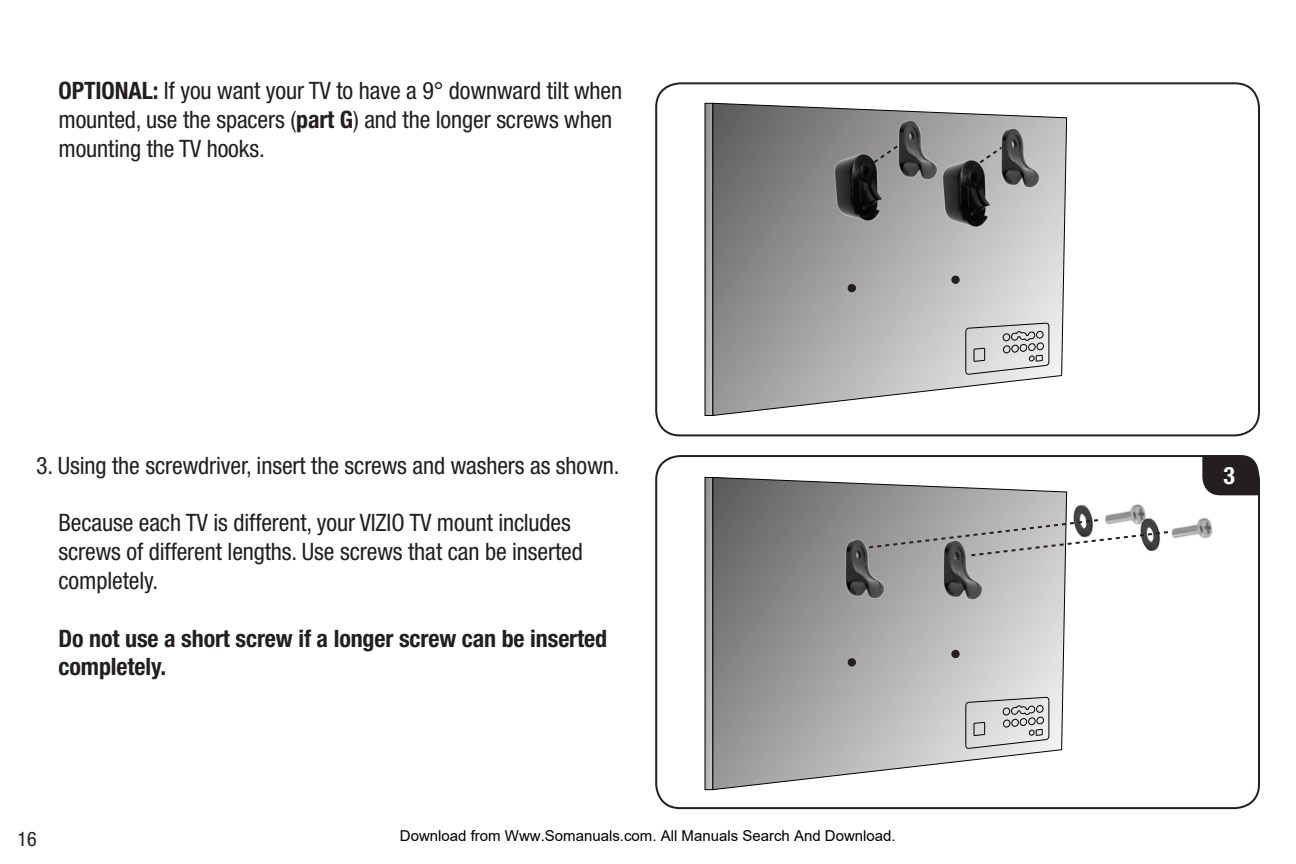
<style>
.page{position:relative;width:1296px;height:864px;background:#fff}
.page>*{position:absolute;margin:0;border:0;box-sizing:border-box;transform-origin:0 0}
.t1{font:condensed 24px/28.8px "Helvetica Neue LT Std";letter-spacing:-.005em;color:#231f20}
.t2{font:700 condensed 24px/28.8px "Helvetica Neue LT Std";letter-spacing:-.005em;color:#231f20}
.t3{font:700 condensed 24px "Helvetica Neue LT Std";color:#fff}
.t4{font:condensed 20px "Helvetica Neue LT Std";color:#231f20}
.t5{font:15px "Arial";color:#000}
.s1{font-weight:700}
</style>
<div class="page">
<div style="left:655px;top:455px;width:605px;height:354px;border:2px solid #231f20;border-radius:24px"></div>
<svg style="left:712px;top:477px;width:353px;height:314px;background:#acabab"></svg>
<svg style="left:707px;top:479px;width:4px;height:309px"></svg>
<div style="left:705px;top:477px;width:8px;height:313px;border:1px solid #000"></div>
<svg style="left:965px;top:696px;width:85px;height:53px;background:#c5c4c4"></svg>
<div style="left:951px;top:650px;width:9px;height:8px;background:#231f20;border-radius:50%"></div>
<div style="left:848px;top:658px;width:8px;height:9px;background:#231f20;border-radius:50%"></div>
<img style="left:931px;top:558px;width:57px;height:41px">
<img style="left:833px;top:537px;width:57px;height:61px">
<svg style="left:1226px;top:455px;width:33px;height:40px"></svg>
<img style="left:1226px;top:459px;width:5px;height:37px">
<img style="left:1000px;top:455px;width:226px;height:144px">
<img style="left:1010px;top:471px;width:149px;height:100px">
<img style="left:1077px;top:484px;width:149px;height:100px">
<svg style="left:867px;top:518px;width:303px;height:40px"></svg>
<div style="left:655px;top:82px;width:605px;height:354px;border:2px solid #231f20;border-radius:24px"></div>
<svg style="left:712px;top:102px;width:356px;height:314px;background:#afaeae"></svg>
<svg style="left:707px;top:105px;width:4px;height:309px"></svg>
<div style="left:705px;top:103px;width:8px;height:313px;border:1px solid #000"></div>
<svg style="left:965px;top:322px;width:85px;height:53px;background:#c5c4c4"></svg>
<div style="left:951px;top:276px;width:9px;height:8px;background:#231f20;border-radius:50%"></div>
<div style="left:848px;top:284px;width:8px;height:8px;background:#231f20;border-radius:50%"></div>
<img style="left:831px;top:148px;width:55px;height:79px">
<img style="left:938px;top:154px;width:55px;height:79px">
<svg style="left:858px;top:139px;width:28px;height:35px"></svg>
<svg style="left:964px;top:139px;width:24px;height:35px"></svg>
<img style="left:988px;top:126px;width:58px;height:62px">
<img style="left:886px;top:118px;width:57px;height:61px">
<p class="t1" style="left:59px;top:76px;width:565px"><span class="s1">OPTIONAL:</span> If you want your TV to have a 9° downward tilt when mounted, use the spacers (<span class="s1">part G</span>) and the longer screws when mounting the TV hooks.</p>
<p class="t1" style="left:36px;top:451px;width:585px">3. Using the screwdriver, insert the screws and washers as shown.</p>
<p class="t1" style="left:59px;top:508px;width:526px">Because each TV is different, your VIZIO TV mount includes screws of different lengths. Use screws that can be inserted completely.</p>
<p class="t2" style="left:59px;top:623px;width:550px">Do not use a short screw if a longer screw can be inserted completely.</p>
<p class="t4" style="left:17px;top:828px;width:21px">16</p>
<p class="t5" style="left:400px;top:827px;width:497px">Download from Www.Somanuals.com. All Manuals Search And Download.</p>
<p class="t3" style="left:1224px;top:461px;width:13px">3</p>
</div>
